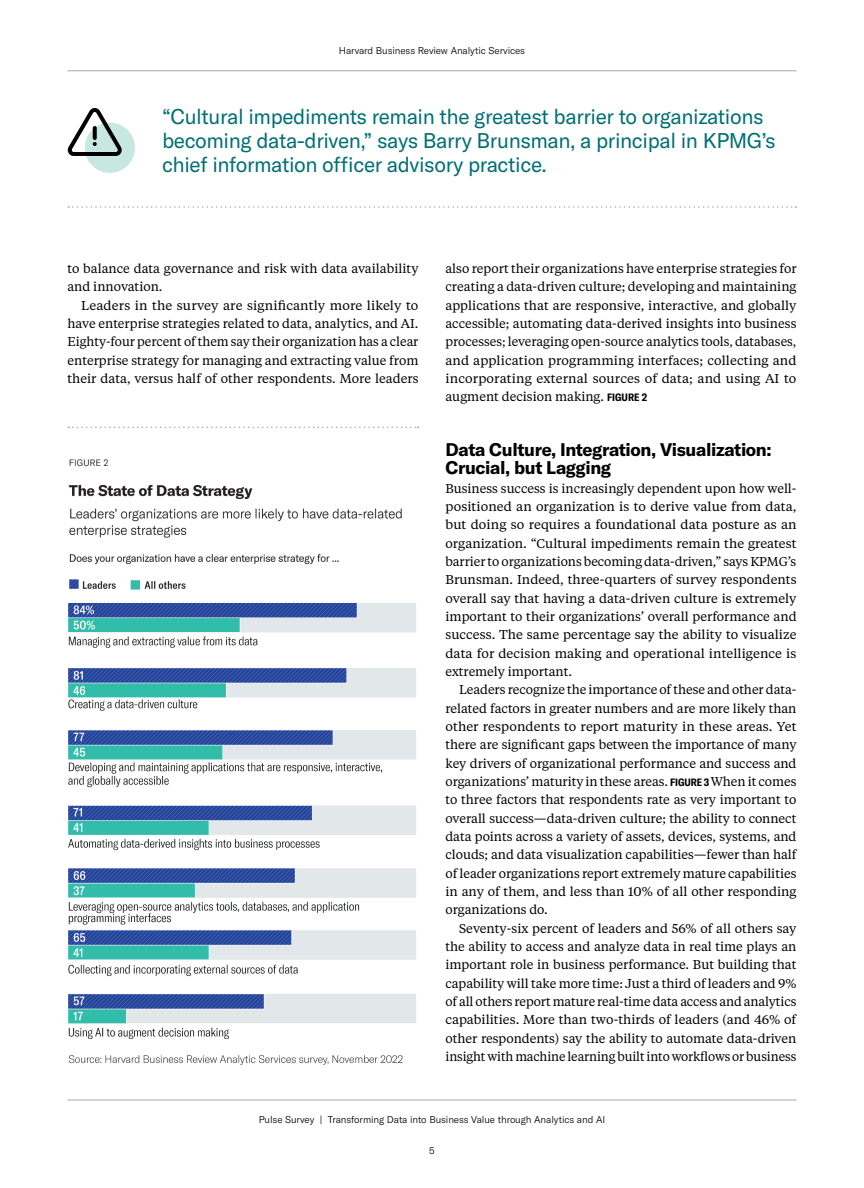
<style>
.page{position:relative;width:864px;height:1188px;background:#fff}
.page>*{position:absolute;margin:0;border:0;box-sizing:border-box;transform-origin:0 0}
.t1{font:21px/24px "GT America";letter-spacing:-.02em;color:#006f73}
.INT_B-HED{font:700 18px/18px "GT America";letter-spacing:-.02em;color:#000}
.INT_BODY{font:12.75px/18.3px "Tiempos Text";color:#000;text-align:justify}
.INT_BODY_FIRST{font:12.75px/18.3px "Tiempos Text";color:#000;text-align:justify}
.t2{font:300 9.75px "GT America";letter-spacing:-.01em;color:#000}
.s1{font-family:"GT America";font-weight:700;font-stretch:condensed;font-size:10.5px}
</style>
<div class="page">
<hr style="left:68px;top:70px;width:728px;height:1px;background:#a7a9ac">
<div style="left:85px;top:123px;width:50px;height:50px;background:#c7e7e1;border-radius:50%"></div>
<svg style="left:68px;top:108px;width:54px;height:48px"></svg>
<svg style="left:68px;top:206px;width:728px;height:2px"></svg>
<svg style="left:68px;top:427px;width:351px;height:1px"></svg>
<img style="left:68px;top:459px;width:348px;height:607px">
<hr style="left:68px;top:1100px;width:728px;height:1px;background:#a7a9ac">
<p class="t2" style="left:339px;top:45px;width:188px">Harvard Business Review Analytic Services</p>
<h1 class="t1" style="left:162px;top:105px;width:615px">“Cultural impediments remain the greatest barrier to organizations becoming data-driven,” says Barry Brunsman, a principal in KPMG’s chief information officer advisory practice.</h1>
<p class="INT_BODY" style="left:68px;top:259px;width:353px">to balance data governance and risk with data availability and innovation.</p>
<p class="INT_BODY" style="left:68px;top:295px;width:353px;text-indent:14px">Leaders in the survey are significantly more likely to have enterprise strategies related to data, analytics, and AI.<br>Eighty-four percent of them say their organization has a clear enterprise strategy for managing and extracting value from their data, versus half of other respondents. More leaders</p>
<p class="INT_BODY" style="left:446px;top:259px;width:353px">also report their organizations have enterprise strategies for creating a data-driven culture; developing and maintaining applications that are responsive, interactive, and globally accessible; automating data-derived insights into business processes; leveraging open-source analytics tools, databases, and application programming interfaces; collecting and incorporating external sources of data; and using AI to augment decision making. <span class="s1">FIGURE 2</span></p>
<p class="INT_B-HED" style="left:446px;top:441px;width:328px">Data Culture, Integration, Visualization:<br>Crucial, but Lagging</p>
<p class="INT_BODY_FIRST" style="left:446px;top:479px;width:353px">Business success is increasingly dependent upon how well&shy;positioned an organization is to derive value from data, but doing so requires a foundational data posture as an organization. “Cultural impediments remain the greatest barrier to organizations becoming data-driven,” says KPMG’s Brunsman. Indeed, three-quarters of survey respondents overall say that having a data-driven culture is extremely important to their organizations’ overall performance and success. The same percentage say the ability to visualize data for decision making and operational intelligence is extremely important.</p>
<p class="INT_BODY" style="left:446px;top:680px;width:353px;text-indent:14px">Leaders recognize the importance of these and other data&shy;related factors in greater numbers and are more likely than other respondents to report maturity in these areas. Yet there are significant gaps between the importance of many key drivers of organizational performance and success and organizations’ maturity in these areas. <span class="s1">FIGURE 3</span> When it comes to three factors that respondents rate as very important to overall success—data-driven culture; the ability to connect data points across a variety of assets, devices, systems, and clouds; and data visualization capabilities—fewer than half of leader organizations report extremely mature capabilities in any of them, and less than 10% of all other responding organizations do.</p>
<p class="INT_BODY" style="left:446px;top:918px;width:353px;text-indent:14px">Seventy-six percent of leaders and 56% of all others say the ability to access and analyze data in real time plays an important role in business performance. But building that capability will take more time: Just a third of leaders and 9% of all others report mature real-time data access and analytics capabilities. More than two-thirds of leaders (and 46% of other respondents) say the ability to automate data-driven insight with machine learning built into workflows or business</p>
<p class="t2" style="left:259px;top:1114px;width:348px">Pulse Survey | Transforming Data into Business Value through Analytics and AI</p>
<p class="t2" style="left:429px;top:1145px;width:7px">5</p>
</div>
